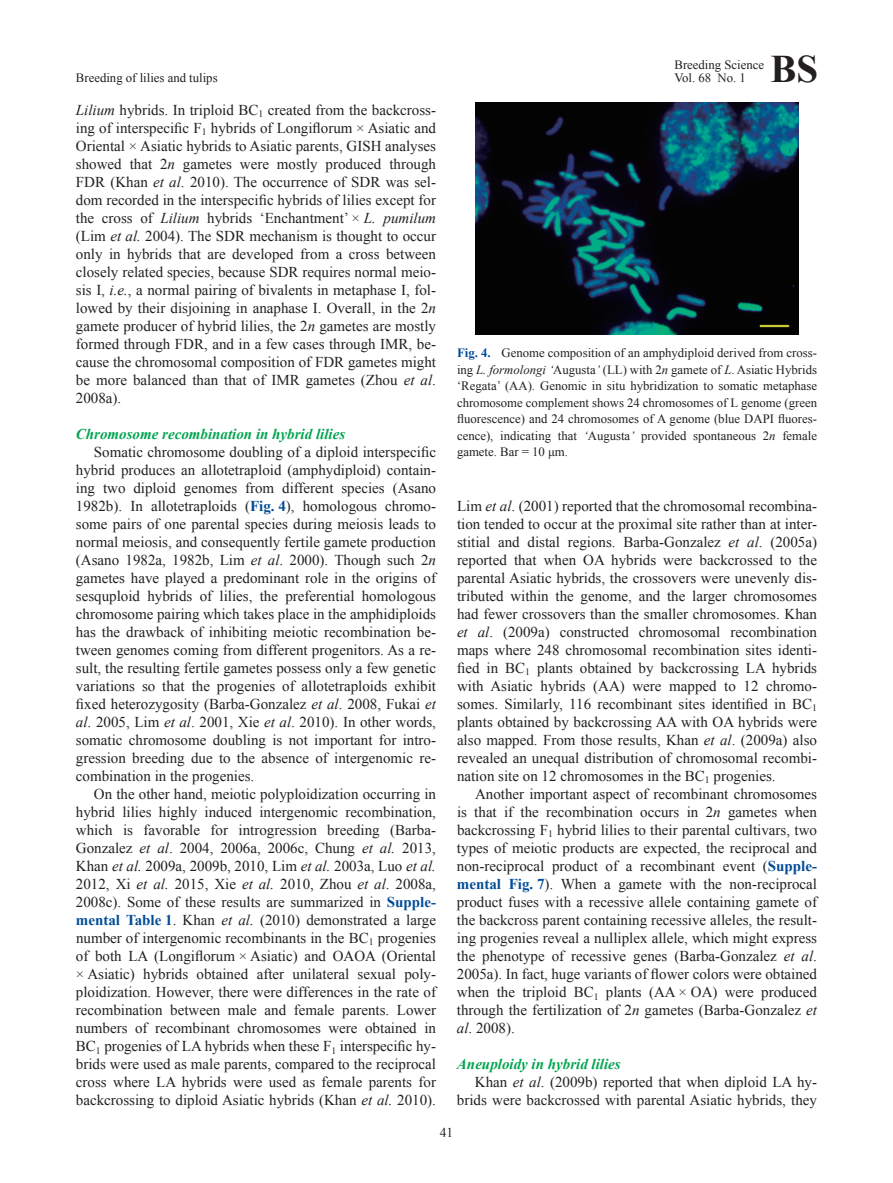
<style>
.page{position:relative;width:893px;height:1183px;background:#fff}
.page>*{position:absolute;margin:0;border:0;box-sizing:border-box;transform-origin:0 0}
.t1{font:700 39px "Times New Roman";color:#231f20}
.t2{font:15px/18px "Times New Roman";color:#231f20;text-align:justify}
.t3{font:italic 700 15px "Times New Roman";color:#00a54f}
.t4{font:13.5px "Times New Roman";color:#231f20}
.t5{font:12.75px/16.5px "Times New Roman";color:#231f20;text-align:justify}
.s1{font-style:italic}
.s2{font-weight:700;color:#014c98}
</style>
<div class="page">
<img style="left:476px;top:102px;width:322px;height:233px">
<p class="t5" style="left:76px;top:69px;width:143px">Breeding of lilies and tulips</p>
<p class="t2" style="left:76px;top:100px;width:362px"><span class="s1">Lilium</span> hybrids. In triploid BC<sub>1</sub> created from the backcross&shy;ing of interspecific F<sub>1</sub> hybrids of Longiflorum × Asiatic and Oriental × Asiatic hybrids to Asiatic parents, GISH analyses showed that 2<span class="s1">n</span> gametes were mostly produced through FDR (Khan <span class="s1">et al</span>. 2010). The occurrence of SDR was sel&shy;dom recorded in the interspecific hybrids of lilies except for the cross of <span class="s1">Lilium</span> hybrids ‘Enchantment’ × <span class="s1">L. pumilum </span>(Lim <span class="s1">et al.</span> 2004). The SDR mechanism is thought to occur only in hybrids that are developed from a cross between closely related species, because SDR requires normal meio&shy;sis I, <span class="s1">i.e.</span>, a normal pairing of bivalents in metaphase I, fol&shy;lowed by their disjoining in anaphase I. Overall, in the 2<span class="s1">n </span>gamete producer of hybrid lilies, the 2<span class="s1">n</span> gametes are mostly formed through FDR, and in a few cases through IMR, be&shy;cause the chromosomal composition of FDR gametes might be more balanced than that of IMR gametes (Zhou <span class="s1">et al</span>.<br>2008a).</p>
<p class="t3" style="left:76px;top:423px;width:271px">Chromosome recombination in hybrid lilies</p>
<p class="t2" style="left:76px;top:442px;width:362px;text-indent:18px">Somatic chromosome doubling of a diploid interspecific hybrid produces an allotetraploid (amphydiploid) contain&shy;ing two diploid genomes from different species (Asano 1982b). In allotetraploids (<span class="s2">Fig. 4</span>), homologous chromo&shy;some pairs of one parental species during meiosis leads to normal meiosis, and consequently fertile gamete production (Asano 1982a, 1982b, Lim <span class="s1">et al</span>. 2000). Though such 2<span class="s1">n </span>gametes have played a predominant role in the origins of sesquploid hybrids of lilies, the preferential homologous chromosome pairing which takes place in the amphidiploids has the drawback of inhibiting meiotic recombination be&shy;tween genomes coming from different progenitors. As a re&shy;sult, the resulting fertile gametes possess only a few genetic variations so that the progenies of allotetraploids exhibit fixed heterozygosity (Barba-Gonzalez <span class="s1">et al</span>. 2008, Fukai <span class="s1">et al</span>. 2005, Lim <span class="s1">et al</span>. 2001, Xie <span class="s1">et al</span>. 2010). In other words, somatic chromosome doubling is not important for intro&shy;gression breeding due to the absence of intergenomic re&shy;combination in the progenies.</p>
<p class="t2" style="left:76px;top:784px;width:362px;text-indent:18px">On the other hand, meiotic polyploidization occurring in hybrid lilies highly induced intergenomic recombination, which is favorable for introgression breeding (Barba-Gonzalez <span class="s1">et al</span>. 2004, 2006a, 2006c, Chung <span class="s1">et al.</span> 2013, Khan <span class="s1">et al.</span> 2009a, 2009b, 2010, Lim <span class="s1">et al.</span> 2003a, Luo <span class="s1">et al.<br></span>2012, Xi <span class="s1">et al.</span> 2015, Xie <span class="s1">et al.</span> 2010, Zhou <span class="s1">et al</span>. 2008a, 2008c). Some of these results are summarized in <span class="s2">Supple&shy;mental Table 1</span>. Khan <span class="s1">et al.</span> (2010) demonstrated a large number of intergenomic recombinants in the BC<sub>1</sub> progenies of both LA (Longiflorum × Asiatic) and OAOA (Oriental × Asiatic) hybrids obtained after unilateral sexual poly&shy;ploidization. However, there were differences in the rate of recombination between male and female parents. Lower numbers of recombinant chromosomes were obtained in BC<sub>1</sub> progenies of LA hybrids when these F<sub>1</sub> interspecific hy&shy;brids were used as male parents, compared to the reciprocal cross where LA hybrids were used as female parents for backcrossing to diploid Asiatic hybrids (Khan <span class="s1">et al.</span> 2010).</p>
<h1 class="t1" style="left:770px;top:42px;width:49px">BS</h1>
<p class="t5" style="left:674px;top:58px;width:91px;line-height:12.8px">Breeding Science<br>Vol. 68 No. 1</p>
<p class="t5" style="left:457px;top:344px;width:362px"><span class="s2">Fig. 4.</span> Genome composition of an amphydiploid derived from cross&shy;ing <span class="s1">L. formolongi ‘</span>Augusta<span class="s1">’</span> (LL) with 2<span class="s1">n</span> gamete of <span class="s1">L</span>. Asiatic Hybrids ‘Regata’ (AA). Genomic in situ hybridization to somatic metaphase chromosome complement shows 24 chromosomes of L genome (green fluorescence) and 24 chromosomes of A genome (blue DAPI fluores&shy;cence), indicating that <span class="s1">‘</span>Augusta<span class="s1">’</span> provided spontaneous 2<span class="s1">n</span> female gamete. Bar = 10 μm.</p>
<p class="t2" style="left:457px;top:496px;width:362px">Lim <span class="s1">et al</span>. (2001) reported that the chromosomal recombina&shy;tion tended to occur at the proximal site rather than at inter&shy;stitial and distal regions. Barba-Gonzalez <span class="s1">et al</span>. (2005a) reported that when OA hybrids were backcrossed to the parental Asiatic hybrids, the crossovers were unevenly dis&shy;tributed within the genome, and the larger chromosomes had fewer crossovers than the smaller chromosomes. Khan <span class="s1">et al</span>. (2009a) constructed chromosomal recombination maps where 248 chromosomal recombination sites identi&shy;fied in BC<sub>1</sub> plants obtained by backcrossing LA hybrids with Asiatic hybrids (AA) were mapped to 12 chromo&shy;somes. Similarly, 116 recombinant sites identified in BC<sub>1 </sub>plants obtained by backcrossing AA with OA hybrids were also mapped. From those results, Khan <span class="s1">et al</span>. (2009a) also revealed an unequal distribution of chromosomal recombi&shy;nation site on 12 chromosomes in the BC<sub>1</sub> progenies.</p>
<p class="t2" style="left:457px;top:784px;width:362px;text-indent:18px">Another important aspect of recombinant chromosomes is that if the recombination occurs in 2<span class="s1">n</span> gametes when backcrossing F<sub>1</sub> hybrid lilies to their parental cultivars, two types of meiotic products are expected, the reciprocal and non-reciprocal product of a recombinant event (<span class="s2">Supple&shy;mental Fig. 7</span>). When a gamete with the non-reciprocal product fuses with a recessive allele containing gamete of the backcross parent containing recessive alleles, the result&shy;ing progenies reveal a nulliplex allele, which might express the phenotype of recessive genes (Barba-Gonzalez <span class="s1">et al</span>.<br>2005a). In fact, huge variants of flower colors were obtained when the triploid BC<sub>1</sub> plants (AA × OA) were produced through the fertilization of 2<span class="s1">n</span> gametes (Barba-Gonzalez <span class="s1">et al</span>. 2008).</p>
<p class="t3" style="left:457px;top:1053px;width:165px">Aneuploidy in hybrid lilies</p>
<p class="t2" style="left:475px;top:1072px;width:344px">Khan <span class="s1">et al</span>. (2009b) reported that when diploid LA hy-</p>
<p class="t2" style="left:457px;top:1090px;width:362px">brids were backcrossed with parental Asiatic hybrids, they</p>
<p class="t4" style="left:440px;top:1123px;width:15px">41</p>
</div>
